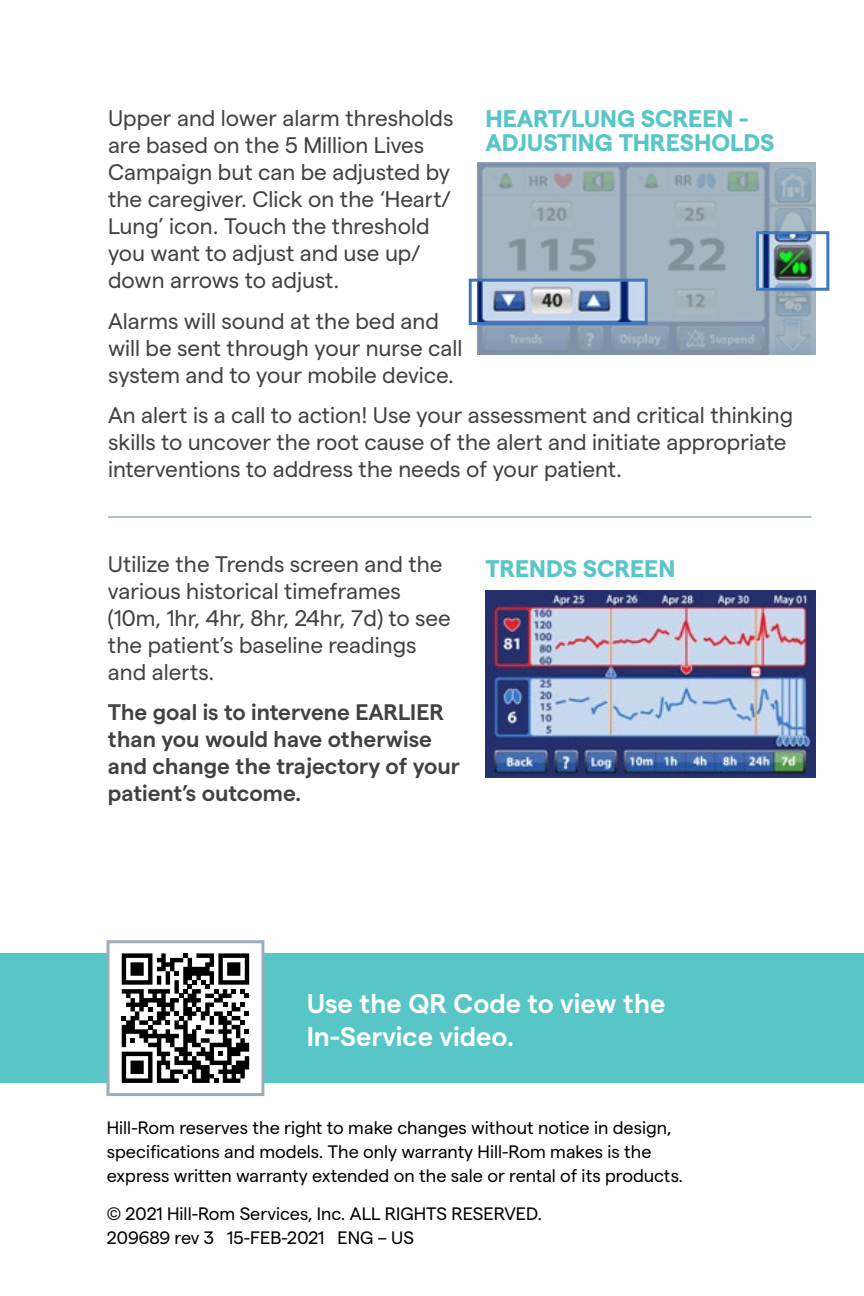
<style>
.page{position:relative;width:864px;height:1296px;background:#fff}
.page>*{position:absolute;margin:0;border:0;box-sizing:border-box;transform-origin:0 0}
.t1{font:600 27px/33px "Matter";color:#fff}
.t2{font:700 24px/24px "Matter";color:#58c5c7}
.t3{font:22.5px/27px "Matter";color:#414042}
.t4{font:600 22.5px/27px "Matter";color:#414042}
.t5{font:18px/24px "Matter";color:#000}
</style>
<div class="page">
<hr style="left:108px;top:516px;width:704px;height:2px;background:#9cadb7">
<div style="left:0;top:953px;width:864px;height:130px;background:#58c5c7"></div>
<img style="left:485px;top:590px;width:331px;height:187px">
<div style="left:106px;top:940px;width:158px;height:156px;background:#fff;border:3px solid #9cadb7"></div>
<svg style="left:122px;top:953px;width:127px;height:130px"></svg>
<svg style="left:477px;top:162px;width:339px;height:192px;fill:#a3b4c0"></svg>
<img style="left:478px;top:283px;width:166px;height:38px">
<div style="left:469px;top:279px;width:179px;height:46px;border:3px solid #4076bb"></div>
<img style="left:760px;top:235px;width:56px;height:52px">
<div style="left:756px;top:231px;width:73px;height:60px;border:3px solid #4076bb"></div>
<p class="t3" style="left:108px;top:103px;width:347px">Upper and lower alarm thresholds are based on the 5 Million Lives<br>Campaign but can be adjusted by the caregiver. Click on the ‘Heart/<br>Lung’ icon. Touch the threshold you want to adjust and use up/ down arrows to adjust.</p>
<p class="t3" style="left:108px;top:306px;width:356px">Alarms will sound at the bed and will be sent through your nurse call system and to your mobile device.</p>
<p class="t3" style="left:108px;top:400px;width:687px">An alert is a call to action! Use your assessment and critical thinking skills to uncover the root cause of the alert and initiate appropriate interventions to address the needs of your patient.</p>
<p class="t2" style="left:485px;top:105px;width:290px">HEART/LUNG SCREEN -<br>ADJUSTING THRESHOLDS</p>
<p class="t3" style="left:108px;top:549px;width:345px">Utilize the Trends screen and the various historical timeframes (10m, 1hr, 4hr, 8hr, 24hr, 7d) to see the patient’s baseline readings and alerts.</p>
<p class="t4" style="left:108px;top:697px;width:353px">The goal is to intervene EARLIER than you would have otherwise and change the trajectory of your patient’s outcome.</p>
<p class="t2" style="left:485px;top:554px;width:191px">TRENDS SCREEN</p>
<p class="t1" style="left:307px;top:984px;width:360px">Use the QR Code to view the<br>In-Service video.</p>
<p class="t5" style="left:107px;top:1115px;width:578px">Hill-Rom reserves the right to make changes without notice in design, specifications and models. The only warranty Hill-Rom makes is the express written warranty extended on the sale or rental of its products.</p>
<p class="t5" style="left:107px;top:1200px;width:437px">© 2021 Hill-Rom Services, Inc. ALL RIGHTS RESERVED.<br>209689 rev 3 15-FEB-2021 ENG – US</p>
</div>
